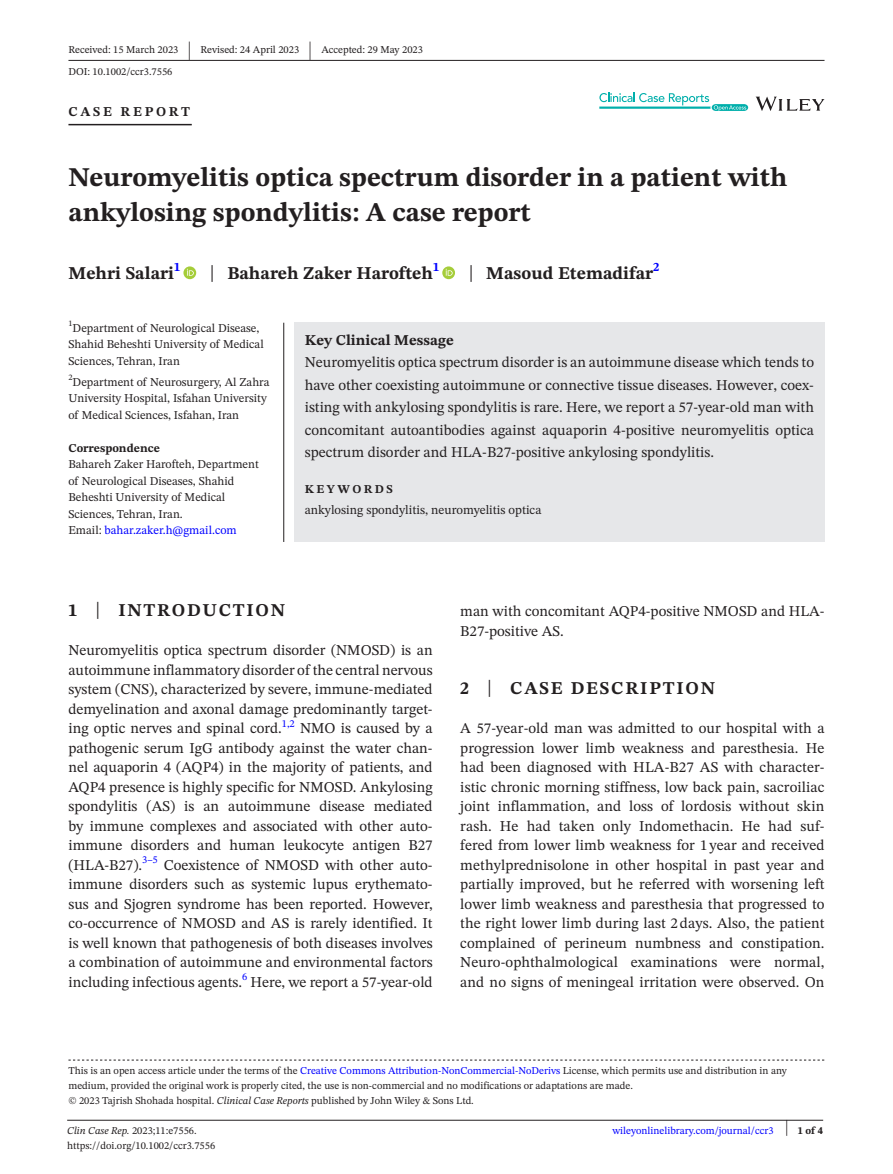
<style>
.page{position:relative;width:893px;height:1174px;background:#fff}
.page>*{position:absolute;margin:0;border:0;box-sizing:border-box;transform-origin:0 0}
.t1{font:700 27px/34.5px "STIX Two Text";color:#231f20}
.t2{font:25.65px "STIX Two Text";color:#231f20;scale:.49 1}
.t3{font:700 18px "STIX Two Text";color:#231f20}
.t4{font:700 18px "STIX Two Text";letter-spacing:.1em;color:#231f20}
.t5{font:15px/19.5px "STIX Two Text";color:#231f20;text-align:justify}
.t6{font:700 15px "STIX Two Text";color:#231f20}
.t7{font:700 13.5px "STIX Two Text";letter-spacing:.2em;color:#231f20}
.t8{font:12.75px "STIX Two Text";color:#231f20}
.t9{font:12px/16.5px "STIX Two Text";color:#231f20}
.t10{font:700 12px "STIX Two Text";color:#231f20}
.t11{font:700 12px "STIX Two Text";letter-spacing:.2em;color:#231f20}
.t12{font:10.5px/15px "STIX Two Text";color:#231f20}
.t13{font:10.5px "STIX Two Text";color:#00f}
.t14{font:700 10.5px "STIX Two Text";color:#231f20}
.s1{font-weight:400;font-size:23.4px}
.s2{color:#00f}
.s3{font-weight:400;font-size:23.7px}
.s4{font-style:italic}
.s5{font-weight:400;font-size:22.2px}
</style>
<div class="page">
<hr style="left:67px;top:1119px;width:756px;height:1px;background:#231f20">
<svg style="left:756px;top:97px;width:68px;height:14px"></svg>
<svg style="left:599px;top:93px;width:149px;height:18px"></svg>
<hr style="left:68px;top:60px;width:756px;height:1px;background:#231f20">
<hr style="left:68px;top:124px;width:124px;height:1px;background:#231f20">
<svg style="left:183px;top:266px;width:13px;height:13px"></svg>
<svg style="left:187px;top:269px;width:7px;height:7px"></svg>
<svg style="left:442px;top:266px;width:13px;height:13px"></svg>
<svg style="left:446px;top:269px;width:7px;height:7px"></svg>
<div style="left:294px;top:323px;width:530px;height:219px;background:#e6e7e9"></div>
<hr style="left:283px;top:323px;width:1px;height:219px;background:#231f20">
<svg style="left:68px;top:1059px;width:756px;height:1px"></svg>
<p class="t12" style="left:68px;top:42px;width:111px">Received: 15 March 2023</p>
<h2 class="t2" style="left:188px;top:32px;width:8px">|</h2>
<p class="t12" style="left:201px;top:42px;width:100px">Revised: 24 April 2023</p>
<h2 class="t2" style="left:309px;top:32px;width:8px">|</h2>
<p class="t12" style="left:321px;top:42px;width:103px">Accepted: 29 May 2023</p>
<p class="t12" style="left:68px;top:64px;width:105px">DOI: 10.1002/ccr3.7556</p>
<p class="t7" style="left:68px;top:101px;width:123px">CASE REPORT</p>
<h1 class="t1" style="left:68px;top:161px;width:720px">Neuromyelitis optica spectrum disorder in a patient with ankylosing spondylitis: A case report</h1>
<p class="t3" style="left:68px;top:260px;width:113px">Mehri Salari<sup>1</sup></p>
<p class="t3" style="left:210px;top:260px;width:231px"><span class="s1">|</span> Bahareh Zaker Harofteh<sup>1</sup></p>
<p class="t3" style="left:469px;top:260px;width:192px"><span class="s1">|</span> Masoud Etemadifar<sup>2</sup></p>
<p class="t9" style="left:68px;top:319px;width:197px"><sup>1</sup>Department of Neurological Disease,<br>Shahid Beheshti University of Medical<br>Sciences, Tehran, Iran</p>
<p class="t9" style="left:68px;top:373px;width:202px"><sup>2</sup>Department of Neurosurgery, Al Zahra<br>University Hospital, Isfahan University of Medical Sciences, Isfahan, Iran</p>
<p class="t10" style="left:68px;top:439px;width:93px">Correspondence</p>
<p class="t9" style="left:68px;top:456px;width:192px">Bahareh Zaker Harofteh, Department of Neurological Diseases, Shahid<br>Beheshti University of Medical<br>Sciences, Tehran, Iran.<br>Email: <span class="s2">bahar.zaker.h@gmail.com</span></p>
<p class="t6" style="left:305px;top:329px;width:150px">Key Clinical Message</p>
<p class="t5" style="left:305px;top:351px;width:511px;line-height:22.5px">Neuromyelitis optica spectrum disorder is an autoimmune disease which tends to have other coexisting autoimmune or connective tissue diseases. However, coex&shy;isting with ankylosing spondylitis is rare. Here, we report a 57-year-old man with concomitant autoantibodies against aquaporin 4-positive neuromyelitis optica spectrum disorder and HLA-B27-positive ankylosing spondylitis.</p>
<p class="t11" style="left:305px;top:480px;width:90px">KEYWORDS</p>
<p class="t8" style="left:305px;top:501px;width:238px">ankylosing spondylitis, neuromyelitis optica</p>
<p class="t4" style="left:68px;top:597px;width:218px">1 <span class="s3">|</span> INTRODUCTION</p>
<p class="t5" style="left:68px;top:640px;width:366px">Neuromyelitis optica spectrum disorder (NMOSD) is an autoimmune inflammatory disorder of the central nervous system (CNS), characterized by severe, immune-mediated demyelination and axonal damage predominantly target&shy;ing optic nerves and spinal cord.</p>
<p class="t13" style="left:282px;top:715px;width:14px">1,2</p>
<p class="t5" style="left:68px;top:718px;width:366px;text-indent:232px">NMO is caused by a pathogenic serum IgG antibody against the water chan&shy;nel aquaporin 4 (AQP4) in the majority of patients, and AQP4 presence is highly specific for NMOSD. Ankylosing spondylitis (AS) is an autoimmune disease mediated by immune complexes and associated with other auto&shy;immune disorders and human leukocyte antigen B27 (HLA-B27).</p>
<p class="t13" style="left:142px;top:852px;width:17px">3–5</p>
<p class="t5" style="left:68px;top:855px;width:366px;text-indent:95px">Coexistence of NMOSD with other auto&shy;immune disorders such as systemic lupus erythemato&shy;sus and Sjogren syndrome has been reported. However, co-occurrence of NMOSD and AS is rarely identified. It is well known that pathogenesis of both diseases involves a combination of autoimmune and environmental factors including infectious agents.</p>
<p class="t13" style="left:242px;top:969px;width:7px">6</p>
<p class="t5" style="left:250px;top:972px;width:184px">Here, we report a 57-year-old</p>
<p class="t5" style="left:460px;top:601px;width:366px">man with concomitant AQP4-positive NMOSD and HLA-<br>B27-positive AS.</p>
<p class="t4" style="left:460px;top:675px;width:256px">2 <span class="s3">|</span> CASE DESCRIPTION</p>
<p class="t5" style="left:460px;top:718px;width:366px">A 57-year-old man was admitted to our hospital with a progression lower limb weakness and paresthesia. He had been diagnosed with HLA-B27 AS with character&shy;istic chronic morning stiffness, low back pain, sacroiliac joint inflammation, and loss of lordosis without skin rash. He had taken only Indomethacin. He had suf&shy;fered from lower limb weakness for 1 year and received methylprednisolone in other hospital in past year and partially improved, but he referred with worsening left lower limb weakness and paresthesia that progressed to the right lower limb during last 2 days. Also, the patient complained of perineum numbness and constipation.<br>Neuro-ophthalmological examinations were normal, and no signs of meningeal irritation were observed. On</p>
<p class="t12" style="left:68px;top:1063px;width:720px">This is an open access article under the terms of the <span class="s2">Creative Commons Attribution-NonCommercial-NoDerivs</span> License, which permits use and distribution in any medium, provided the original work is properly cited, the use is non-commercial and no modifications or adaptations are made.<br>© 2023 Tajrish Shohada hospital. <span class="s4">Clinical Case Reports</span> published by John Wiley &amp; Sons Ltd.</p>
<p class="t12" style="left:67px;top:1123px;width:131px"><span class="s4">Clin Case Rep.</span> 2023;11:e7556.</p>
<p class="t14" style="left:785px;top:1123px;width:39px"><span class="s5">|</span> 1 of 4</p>
<p class="t12" style="left:67px;top:1138px;width:150px">https://doi.org/10.1002/ccr3.7556</p>
<p class="t13" style="left:612px;top:1123px;width:163px">wileyonlinelibrary.com/journal/ccr3</p>
</div>
